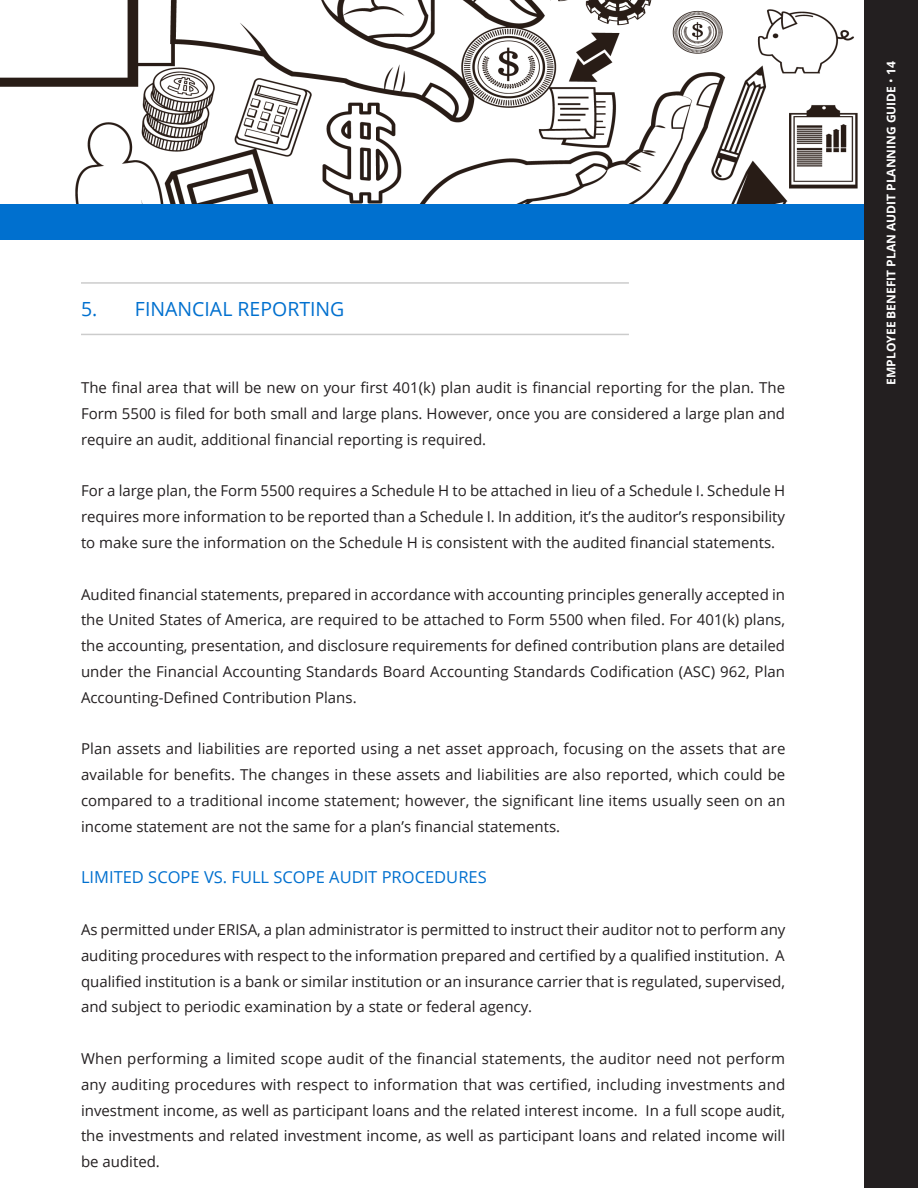
<style>
.page{position:relative;width:918px;height:1188px;background:#fff}
.page>*{position:absolute;margin:0;border:0;box-sizing:border-box;transform-origin:0 0}
.Subheads_COLOR{font:19.5px "Open Sans";color:#0070cf}
.t1{font:16.5px "Open Sans";color:#0070cf}
.Body_copy{font:15px/25.8px "Open Sans";color:#231f20;text-align:justify}
.t2{font:700 12px "Open Sans";color:#fff}
.s1{font-weight:400}
</style>
<div class="page">
<div style="left:864px;top:0;width:54px;height:1188px;background:#231f20"></div>
<div style="left:0;top:0;width:864px;height:239px;background:#0070cf"></div>
<hr style="left:81px;top:282px;width:548px;height:2px;background:#ccc">
<hr style="left:81px;top:334px;width:548px;height:1px;background:#ccc">
<img style="left:0;top:0;width:864px;height:203px">
<p class="Subheads_COLOR" style="left:81px;top:295px;width:265px">5. FINANCIAL REPORTING</p>
<p class="Body_copy" style="left:81px;top:374px;width:706px">The final area that will be new on your first 401(k) plan audit is financial reporting for the plan. The Form 5500 is filed for both small and large plans. However, once you are considered a large plan and require an audit, additional financial reporting is required.</p>
<p class="Body_copy" style="left:81px;top:478px;width:706px">For a large plan, the Form 5500 requires a Schedule H to be attached in lieu of a Schedule I. Schedule H requires more information to be reported than a Schedule I. In addition, it’s the auditor’s responsibility to make sure the information on the Schedule H is consistent with the audited financial statements.</p>
<p class="Body_copy" style="left:81px;top:581px;width:706px">Audited financial statements, prepared in accordance with accounting principles generally accepted in the United States of America, are required to be attached to Form 5500 when filed. For 401(k) plans, the accounting, presentation, and disclosure requirements for defined contribution plans are detailed under the Financial Accounting Standards Board Accounting Standards Codification (ASC) 962, Plan Accounting-Defined Contribution Plans.</p>
<p class="Body_copy" style="left:81px;top:736px;width:706px">Plan assets and liabilities are reported using a net asset approach, focusing on the assets that are available for benefits. The changes in these assets and liabilities are also reported, which could be compared to a traditional income statement; however, the significant line items usually seen on an income statement are not the same for a plan’s financial statements.</p>
<p class="t1" style="left:81px;top:866px;width:407px">LIMITED SCOPE VS. FULL SCOPE AUDIT PROCEDURES</p>
<p class="Body_copy" style="left:81px;top:916px;width:706px">As permitted under ERISA, a plan administrator is permitted to instruct their auditor not to perform any auditing procedures with respect to the information prepared and certified by a qualified institution. A qualified institution is a bank or similar institution or an insurance carrier that is regulated, supervised, and subject to periodic examination by a state or federal agency.</p>
<p class="Body_copy" style="left:81px;top:1045px;width:706px">When performing a limited scope audit of the financial statements, the auditor need not perform any auditing procedures with respect to information that was certified, including investments and investment income, as well as participant loans and the related interest income. In a full scope audit, the investments and related investment income, as well as participant loans and related income will be audited.</p>
<p class="t2" style="left:883px;top:385px;width:324px;rotate:-90deg">EMPLOYEE BENEFIT PLAN AUDIT PLANNING GUIDE <span class="s1">•</span> 14</p>
</div>
